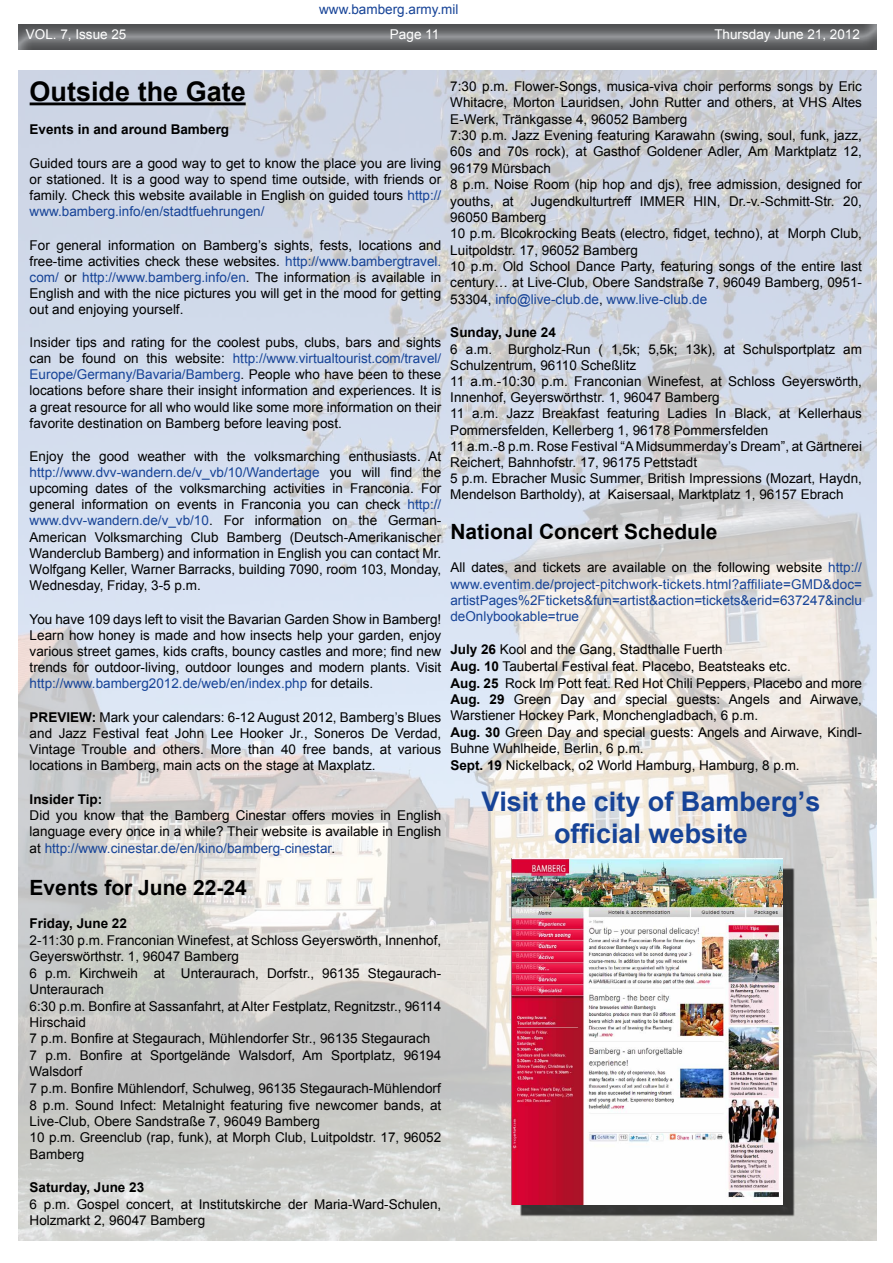
<style>
.page{position:relative;width:893px;height:1263px;background:#fff}
.page>*{position:absolute;margin:0;border:0;box-sizing:border-box;transform-origin:0 0}
.t1{font:700 27px/32.4px "Arial";color:#164397;text-align:center}
.t2{font:700 27px "Arial";color:#000}
.t3{font:700 21px "Arial";color:#000}
.t4{font:13.5px/16.2px "Arial";color:#000;text-align:justify}
.t5{font:13.5px/16.2px "Arial";color:#164397;text-align:justify}
.t6{font:700 13.5px "Arial";color:#000}
.t7{font:13.5px "Arial";color:#fff}
.s1{color:#164397}
.s2{font-weight:700}
.s3{color:#000}
</style>
<div class="page">
<div style="left:17px;top:24px;width:860px;height:28px;background:#000;opacity:.75"></div>
<img style="left:19px;top:70px;width:858px;height:1171px">
<hr style="left:30px;top:102px;width:216px;height:3px;background:#000">
<div style="left:520px;top:868px;width:275px;height:348px;background:#000;opacity:.75"></div>
<img style="left:511px;top:859px;width:272px;height:345px">
<p class="t5" style="left:319px;top:2px;width:141px">www.bamberg.army.mil</p>
<p class="t7" style="left:390px;top:26px;width:51px">Page 11</p>
<p class="t7" style="left:26px;top:26px;width:102px">VOL. 7, Issue 25</p>
<p class="t7" style="left:714px;top:26px;width:147px">Thursday June 21, 2012</p>
<h1 class="t2" style="left:30px;top:74px;width:218px">Outside the Gate</h1>
<p class="t6" style="left:30px;top:121px;width:201px">Events in and around Bamberg</p>
<p class="t4" style="left:30px;top:155px;width:413px">Guided tours are a good way to get to know the place you are living or stationed. It is a good way to spend time outside, with friends or family. Check this website available in English on guided tours <span class="s1">http:// www.bamberg.info/en/stadtfuehrungen/</span></p>
<p class="t4" style="left:30px;top:237px;width:413px">For general information on Bamberg’s sights, fests, locations and free-time activities check these websites. <span class="s1">http://www.bambergtravel. com/</span> or <span class="s1">http://www.bamberg.info/en</span>. The information is available in English and with the nice pictures you will get in the mood for getting out and enjoying yourself.</p>
<p class="t4" style="left:30px;top:334px;width:413px">Insider tips and rating for the coolest pubs, clubs, bars and sights can be found on this website: <span class="s1">http://www.virtualtourist.com/travel/ Europe/Germany/Bavaria/Bamberg</span>. People who have been to these locations before share their insight information and experiences. It is a great resource for all who would like some more information on their favorite destination on Bamberg before leaving post.</p>
<p class="t4" style="left:30px;top:448px;width:413px">Enjoy the good weather with the volksmarching enthusiasts. At <span class="s1">http://www.dvv-wandern.de/v_vb/10/Wandertage</span> you will find the upcoming dates of the volksmarching activities in Franconia. For general information on events in Franconia you can check <span class="s1">http:// www.dvv-wandern.de/v_vb/10</span>. For information on the German-American Volksmarching Club Bamberg (Deutsch-Amerikanischer Wanderclub Bamberg) and information in English you can contact Mr.<br>Wolfgang Keller, Warner Barracks, building 7090, room 103, Monday, Wednesday, Friday, 3-5 p.m.</p>
<p class="t4" style="left:30px;top:611px;width:413px">You have 109 days left to visit the Bavarian Garden Show in Bamberg!<br>Learn how honey is made and how insects help your garden, enjoy various street games, kids crafts, bouncy castles and more; find new trends for outdoor-living, outdoor lounges and modern plants. Visit <span class="s1">http://www.bamberg2012.de/web/en/index.php</span> for details.</p>
<p class="t4" style="left:30px;top:709px;width:413px"><span class="s2">PREVIEW:</span> Mark your calendars: 6-12 August 2012, Bamberg’s Blues and Jazz Festival feat John Lee Hooker Jr., Soneros De Verdad, Vintage Trouble and others. More than 40 free bands, at various locations in Bamberg, main acts on the stage at Maxplatz.</p>
<p class="t6" style="left:30px;top:790px;width:74px">Insider Tip:</p>
<p class="t4" style="left:30px;top:807px;width:413px">Did you know that the Bamberg Cinestar offers movies in English language every once in a while? Their website is available in English at <span class="s1">http://www.cinestar.de/en/kino/bamberg-cinestar</span>.</p>
<h2 class="t3" style="left:30px;top:873px;width:219px">Events for June 22-24</h2>
<p class="t6" style="left:30px;top:914px;width:99px">Friday, June 22</p>
<p class="t4" style="left:30px;top:932px;width:413px;text-align:left">2-11:30 p.m. Franconian Winefest, at Schloss Geyerswörth, Innenhof, Geyerswörthstr. 1, 96047 Bamberg<br>6 p.m. Kirchweih at Unteraurach, Dorfstr., 96135 Stegaurach-Unteraurach<br>6:30 p.m. Bonfire at Sassanfahrt, at Alter Festplatz, Regnitzstr., 96114<br>Hirschaid<br>7 p.m. Bonfire at Stegaurach, Mühlendorfer Str., 96135 Stegaurach<br>7 p.m. Bonfire at Sportgelände Walsdorf, Am Sportplatz, 96194<br>Walsdorf<br>7 p.m. Bonfire Mühlendorf, Schulweg, 96135 Stegaurach-Mühlendorf 8 p.m. Sound Infect: Metalnight featuring five newcomer bands, at Live-Club, Obere Sandstraße 7, 96049 Bamberg<br>10 p.m. Greenclub (rap, funk), at Morph Club, Luitpoldstr. 17, 96052<br>Bamberg</p>
<p class="t6" style="left:30px;top:1178px;width:116px">Saturday, June 23</p>
<p class="t4" style="left:30px;top:1196px;width:413px">6 p.m. Gospel concert, at Institutskirche der Maria-Ward-Schulen,<br>Holzmarkt 2, 96047 Bamberg</p>
<p class="t4" style="left:450px;top:78px;width:413px;text-align:left">7:30 p.m. Flower-Songs, musica-viva choir performs songs by Eric Whitacre, Morton Lauridsen, John Rutter and others, at VHS Altes E-Werk, Tränkgasse 4, 96052 Bamberg<br>7:30 p.m. Jazz Evening featuring Karawahn (swing, soul, funk, jazz, 60s and 70s rock), at Gasthof Goldener Adler, Am Marktplatz 12, 96179 Mürsbach<br>8 p.m. Noise Room (hip hop and djs), free admission, designed for youths, at</p>
<p class="t4" style="left:450px;top:193px;width:413px;text-align:left;text-indent:81px">Jugendkulturtreff IMMER HIN, Dr.-v.-Schmitt-Str. 20, 96050 Bamberg<br>10 p.m. Blcokrocking Beats (electro, fidget, techno), at Morph Club, Luitpoldstr. 17, 96052 Bamberg<br>10 p.m. Old School Dance Party, featuring songs of the entire last century… at Live-Club, Obere Sandstraße 7, 96049 Bamberg, 0951- 53304, <span class="s1">info@live-club.de</span>, <span class="s1">www.live-club.de</span></p>
<p class="t6" style="left:450px;top:323px;width:107px">Sunday, June 24</p>
<p class="t4" style="left:450px;top:341px;width:413px;text-align:left">6 a.m. Burgholz-Run ( 1,5k; 5,5k; 13k), at Schulsportplatz am Schulzentrum, 96110 Scheßlitz<br>11 a.m.-10:30 p.m. Franconian Winefest, at Schloss Geyerswörth, Innenhof, Geyerswörthstr. 1, 96047 Bamberg<br>11 a.m. Jazz Breakfast featuring Ladies In Black, at Kellerhaus Pommersfelden, Kellerberg 1, 96178 Pommersfelden<br>11 a.m.-8 p.m. Rose Festival “A Midsummerday’s Dream”, at Gärtnerei Reichert, Bahnhofstr. 17, 96175 Pettstadt<br>5 p.m. Ebracher Music Summer, British Impressions (Mozart, Haydn, Mendelson Bartholdy), at Kaisersaal, Marktplatz 1, 96157 Ebrach</p>
<h2 class="t3" style="left:450px;top:518px;width:269px">National Concert Schedule</h2>
<p class="t5" style="left:450px;top:560px;width:413px"><span class="s3">All dates, and tickets are available on the following website</span> http:// www.eventim.de/project-pitchwork-tickets.html?affiliate=GMD&amp;doc= artistPages%2Ftickets&amp;fun=artist&amp;action=tickets&amp;erid=637247&amp;inclu deOnlybookable=true</p>
<p class="t4" style="left:450px;top:641px;width:413px;text-align:left"><span class="s2">July 26</span> Kool and the Gang, Stadthalle Fuerth<br><span class="s2">Aug. 10</span> Taubertal Festival feat. Placebo, Beatsteaks etc.<br><span class="s2">Aug. 25</span> Rock Im Pott feat. Red Hot Chili Peppers, Placebo and more <span class="s2">Aug. 29</span> Green Day and special guests: Angels and Airwave, Warstiener Hockey Park, Monchengladbach, 6 p.m.<br><span class="s2">Aug. 30</span> Green Day and special guests: Angels and Airwave, Kindl-Buhne Wuhlheide, Berlin, 6 p.m.<br><span class="s2">Sept. 19</span> Nickelback, o2 World Hamburg, Hamburg, 8 p.m.</p>
<h1 class="t1" style="left:481px;top:786px;width:341px">Visit the city of Bamberg’s official website</h1>
</div>
